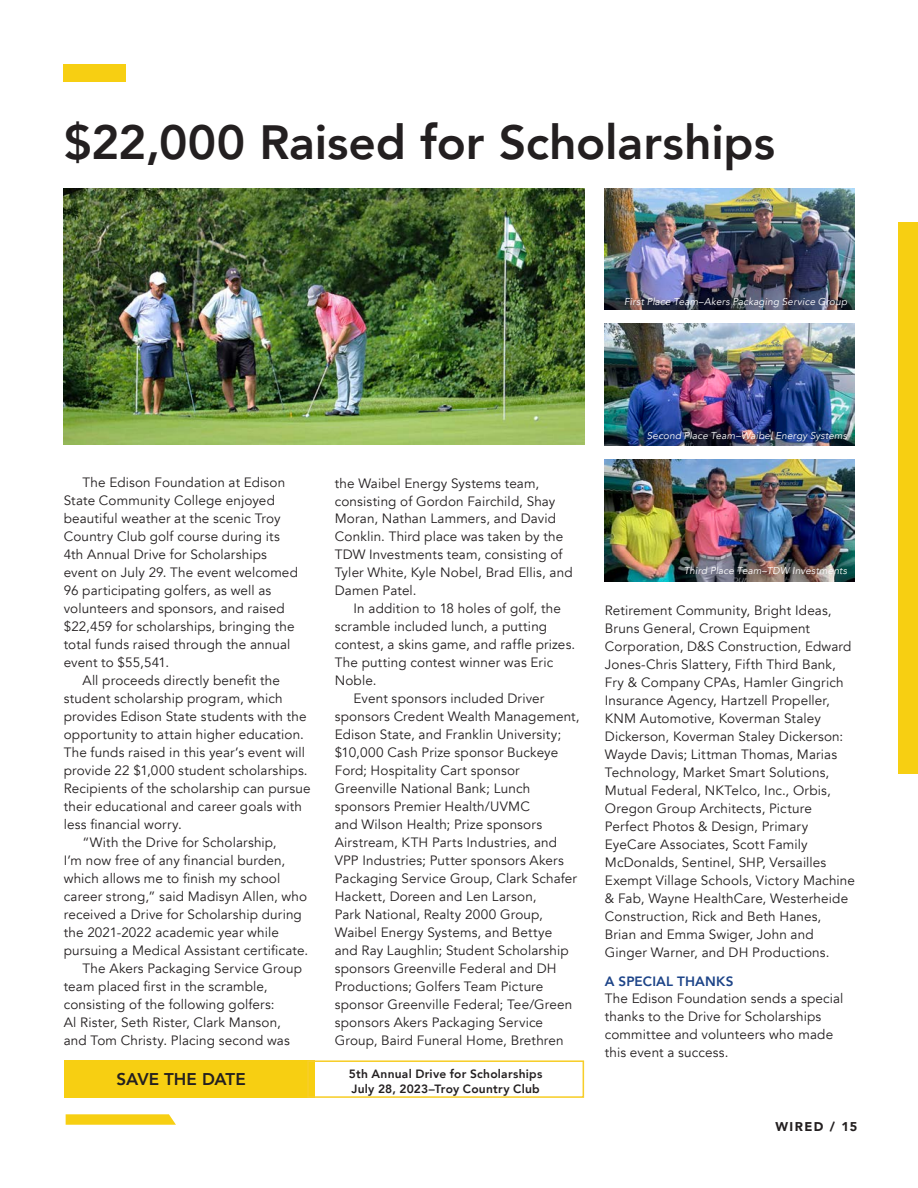
<style>
.page{position:relative;width:918px;height:1188px;background:#fff}
.page>*{position:absolute;margin:0;border:0;box-sizing:border-box;transform-origin:0 0}
.Titles{font:800 48px "Avenir";letter-spacing:-.005em;color:#231f20}
.Images_Description{font:800 16.95px "Avenir";letter-spacing:-.005em;color:#231f20}
.Body_Text{font:13.5px/18px "Avenir";letter-spacing:.01em;color:#231f20}
.t1{font:900 12.75px "Avenir";letter-spacing:.11em;color:#231f20}
.Images_Description-2{font:800 12px "Avenir";letter-spacing:.02em;color:#231f20}
.Pull_Quote_-_Black{font:italic 9.9px "Avenir";letter-spacing:.02em;color:#fff}
.s1{font-weight:800;color:#1d4488}
</style>
<div class="page">
<div style="left:64px;top:64px;width:62px;height:18px;background:#f7cf12"></div>
<div style="left:898px;top:223px;width:20px;height:551px;background:#f7cf12"></div>
<svg style="left:66px;top:1114px;width:110px;height:11px"></svg>
<img style="left:64px;top:188px;width:520px;height:256px">
<img style="left:605px;top:324px;width:249px;height:121px">
<img style="left:605px;top:188px;width:249px;height:122px">
<img style="left:605px;top:460px;width:249px;height:121px">
<div style="left:64px;top:1060px;width:250px;height:38px;background:#f7cf12"></div>
<div style="left:307px;top:1060px;width:277px;height:38px;border:2px solid #f7ce29"></div>
<p class="Titles" style="left:64px;top:105px;width:713px">$22,000 Raised for Scholarships</p>
<p class="Pull_Quote_-_Black" style="left:624px;top:295px;width:224px">First Place Team–Akers Packaging Service Group</p>
<p class="Body_Text" style="left:64px;top:474px;width:236px;text-indent:19px">The Edison Foundation at Edison State Community College enjoyed beautiful weather at the scenic Troy Country Club golf course during its 4th Annual Drive for Scholarships event on July 29. The event welcomed 96 participating golfers, as well as volunteers and sponsors, and raised $22,459 for scholarships, bringing the total funds raised through the annual event to $55,541.</p>
<p class="Body_Text" style="left:64px;top:672px;width:248px;text-indent:19px">All proceeds directly benefit the student scholarship program, which provides Edison State students with the opportunity to attain higher education.<br>The funds raised in this year’s event will provide 22 $1,000 student scholarships.<br>Recipients of the scholarship can pursue their educational and career goals with less financial worry.</p>
<p class="Body_Text" style="left:64px;top:834px;width:246px;text-indent:19px">“With the Drive for Scholarship,<br>I’m now free of any financial burden, which allows me to finish my school career strong,” said Madisyn Allen, who received a Drive for Scholarship during the 2021-2022 academic year while pursuing a Medical Assistant certificate.</p>
<p class="Body_Text" style="left:64px;top:960px;width:240px;text-indent:19px">The Akers Packaging Service Group team placed first in the scramble, consisting of the following golfers:<br>Al Rister, Seth Rister, Clark Manson, and Tom Christy. Placing second was</p>
<p class="Body_Text" style="left:335px;top:474px;width:239px">the Waibel Energy Systems team, consisting of Gordon Fairchild, Shay<br>Moran, Nathan Lammers, and David<br>Conklin. Third place was taken by the<br>TDW Investments team, consisting of<br>Tyler White, Kyle Nobel, Brad Ellis, and<br>Damen Patel.</p>
<p class="Body_Text" style="left:335px;top:600px;width:242px;text-indent:19px">In addition to 18 holes of golf, the scramble included lunch, a putting contest, a skins game, and raffle prizes.<br>The putting contest winner was Eric<br>Noble.</p>
<p class="Body_Text" style="left:335px;top:690px;width:246px;text-indent:19px">Event sponsors included Driver sponsors Credent Wealth Management, Edison State, and Franklin University; $10,000 Cash Prize sponsor Buckeye Ford; Hospitality Cart sponsor Greenville National Bank; Lunch sponsors Premier Health/UVMC<br>and Wilson Health; Prize sponsors Airstream, KTH Parts Industries, and VPP Industries; Putter sponsors Akers Packaging Service Group, Clark Schafer Hackett, Doreen and Len Larson,<br>Park National, Realty 2000 Group, Waibel Energy Systems, and Bettye<br>and Ray Laughlin; Student Scholarship sponsors Greenville Federal and DH Productions; Golfers Team Picture sponsor Greenville Federal; Tee/Green sponsors Akers Packaging Service Group, Baird Funeral Home, Brethren</p>
<p class="Images_Description" style="left:116px;top:1066px;width:131px">SAVE THE DATE</p>
<p class="Images_Description-2" style="left:349px;top:1064px;width:195px">5th Annual Drive for Scholarships</p>
<p class="Images_Description-2" style="left:352px;top:1079px;width:190px">July 28, 2023–Troy Country Club</p>
<p class="Pull_Quote_-_Black" style="left:647px;top:429px;width:202px">Second Place Team–Waibel Energy Systems</p>
<p class="Pull_Quote_-_Black" style="left:684px;top:564px;width:165px">Third Place Team–TDW Investments</p>
<p class="Body_Text" style="left:605px;top:602px;width:252px">Retirement Community, Bright Ideas, Bruns General, Crown Equipment Corporation, D&amp;S Construction, Edward Jones-Chris Slattery, Fifth Third Bank, Fry &amp; Company CPAs, Hamler Gingrich Insurance Agency, Hartzell Propeller, KNM Automotive, Koverman Staley Dickerson, Koverman Staley Dickerson:<br>Wayde Davis; Littman Thomas, Marias Technology, Market Smart Solutions, Mutual Federal, NKTelco, Inc., Orbis, Oregon Group Architects, Picture Perfect Photos &amp; Design, Primary EyeCare Associates, Scott Family McDonalds, Sentinel, SHP, Versailles Exempt Village Schools, Victory Machine &amp; Fab, Wayne HealthCare, Westerheide Construction, Rick and Beth Hanes, Brian and Emma Swiger, John and Ginger Warner, and DH Productions.</p>
<p class="Body_Text" style="left:605px;top:972px;width:240px"><span class="s1">A SPECIAL THANKS<br></span>The Edison Foundation sends a special thanks to the Drive for Scholarships committee and volunteers who made this event a success.</p>
<p class="t1" style="left:776px;top:1116px;width:83px">WIRED / 15</p>
</div>
